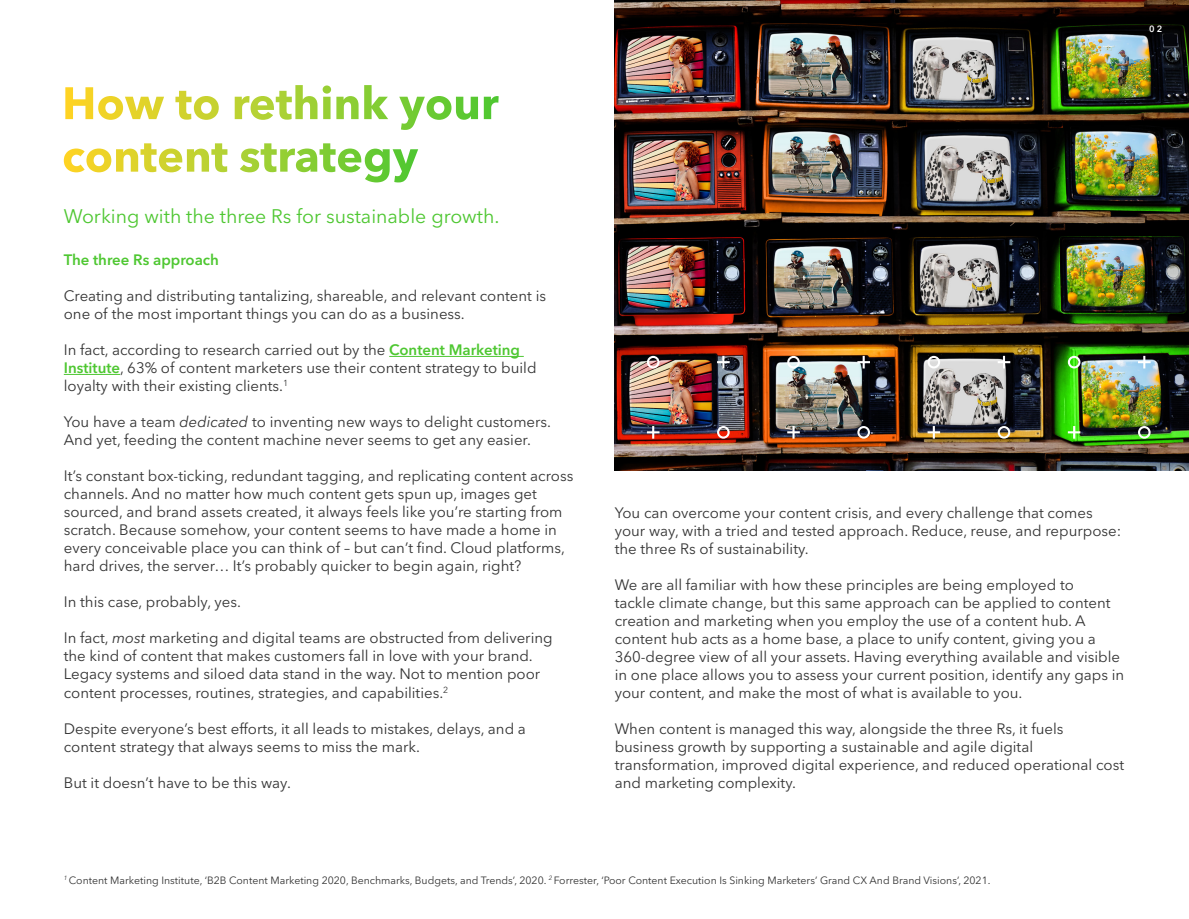
<style>
.page{position:relative;width:1189px;height:919px;background:#fff}
.page>*{position:absolute;margin:0;border:0;box-sizing:border-box;transform-origin:0 0}
.t1{font:19.5px "Avenir Next LT Pro";color:#4ec731}
.t2{font:15px/18px "Avenir Next LT Pro";color:#333}
.t3{font:600 15px "Avenir Next LT Pro";color:#4ec731}
.t4{font:10.5px "Avenir Next LT Pro";color:#333}
.t5{font:600 9px "Avenir Next LT Pro";color:#fff}
.s1{font-weight:600;color:#4ec731}
.s2{font-style:italic}
</style>
<div class="page">
<hr style="left:389px;top:356px;width:135px;height:1px;background:#4ec731">
<hr style="left:64px;top:374px;width:56px;height:1px;background:#4ec731">
<img style="left:614px;top:0;width:574px;height:470px">
<svg style="left:647px;top:356px;width:12px;height:12px"></svg>
<svg style="left:717px;top:426px;width:12px;height:12px"></svg>
<svg style="left:857px;top:426px;width:13px;height:12px"></svg>
<svg style="left:997px;top:426px;width:13px;height:12px"></svg>
<svg style="left:787px;top:356px;width:12px;height:12px"></svg>
<svg style="left:927px;top:356px;width:13px;height:12px"></svg>
<svg style="left:647px;top:426px;width:12px;height:12px"></svg>
<svg style="left:787px;top:426px;width:12px;height:12px"></svg>
<svg style="left:927px;top:426px;width:13px;height:12px"></svg>
<svg style="left:717px;top:356px;width:12px;height:12px"></svg>
<svg style="left:857px;top:356px;width:13px;height:12px"></svg>
<svg style="left:997px;top:356px;width:13px;height:12px"></svg>
<svg style="left:1067px;top:356px;width:13px;height:12px"></svg>
<svg style="left:1137px;top:426px;width:13px;height:12px"></svg>
<svg style="left:1067px;top:426px;width:13px;height:12px"></svg>
<svg style="left:1137px;top:356px;width:13px;height:12px"></svg>
<svg style="left:140px;top:143px;width:221px;height:29px"></svg>
<svg style="left:65px;top:85px;width:386px;height:35px"></svg>
<p class="t5" style="left:1148px;top:24px;width:15px">02</p>
<p class="t1" style="left:64px;top:205px;width:437px">Working with the three Rs for sustainable growth.</p>
<p class="t3" style="left:64px;top:251px;width:157px">The three Rs approach</p>
<p class="t2" style="left:64px;top:287px;width:484px">Creating and distributing tantalizing, shareable, and relevant content is one of the most important things you can do as a business.</p>
<p class="t2" style="left:64px;top:341px;width:474px">In fact, according to research carried out by the <span class="s1">Content Marketing<br>Institute</span>, 63% of content marketers use their content strategy to build loyalty with their existing clients.<sup>1</sup></p>
<p class="t2" style="left:64px;top:413px;width:489px">You have a team <span class="s2">dedicated</span> to inventing new ways to delight customers.<br>And yet, feeding the content machine never seems to get any easier.</p>
<p class="t2" style="left:64px;top:467px;width:511px">It’s constant box-ticking, redundant tagging, and replicating content across channels. And no matter how much content gets spun up, images get sourced, and brand assets created, it always feels like you’re starting from scratch. Because somehow, your content seems to have made a home in every conceivable place you can think of – but can’t find. Cloud platforms, hard drives, the server… It’s probably quicker to begin again, right?</p>
<p class="t2" style="left:64px;top:593px;width:179px">In this case, probably, yes.</p>
<p class="t2" style="left:64px;top:629px;width:490px">In fact, <span class="s2">most</span> marketing and digital teams are obstructed from delivering the kind of content that makes customers fall in love with your brand.<br>Legacy systems and siloed data stand in the way. Not to mention poor content processes, routines, strategies, and capabilities.<sup>2</sup></p>
<p class="t2" style="left:64px;top:719px;width:463px">Despite everyone’s best efforts, it all leads to mistakes, delays, and a content strategy that always seems to miss the mark.</p>
<p class="t2" style="left:64px;top:773px;width:229px">But it doesn’t have to be this way.</p>
<p class="t2" style="left:614px;top:503px;width:508px">You can overcome your content crisis, and every challenge that comes your way, with a tried and tested approach. Reduce, reuse, and repurpose: the three Rs of sustainability.</p>
<p class="t2" style="left:614px;top:575px;width:511px">We are all familiar with how these principles are being employed to<br>tackle climate change, but this same approach can be applied to content creation and marketing when you employ the use of a content hub. A content hub acts as a home base, a place to unify content, giving you a 360-degree view of all your assets. Having everything available and visible in one place allows you to assess your current position, identify any gaps in your content, and make the most of what is available to you.</p>
<p class="t2" style="left:614px;top:719px;width:511px">When content is managed this way, alongside the three Rs, it fuels business growth by supporting a sustainable and agile digital transformation, improved digital experience, and reduced operational cost and marketing complexity.</p>
<p class="t4" style="left:64px;top:873px;width:928px"><sup>1</sup> Content Marketing Institute, ‘B2B Content Marketing 2020, Benchmarks, Budgets, and Trends’, 2020. <sup>2</sup> Forrester, ‘Poor Content Execution Is Sinking Marketers’ Grand CX And Brand Visions’, 2021.</p>
</div>
